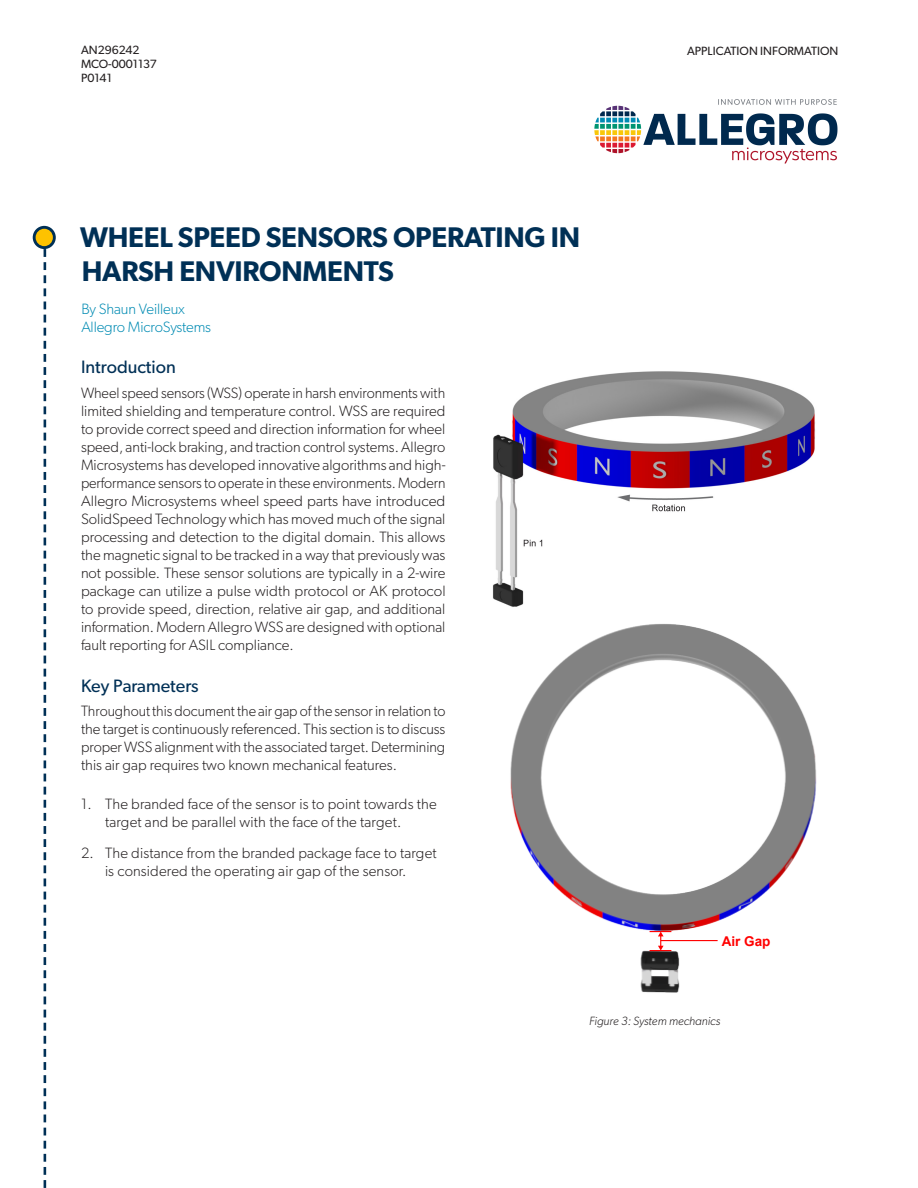
<style>
.page{position:relative;width:918px;height:1188px;background:#fff}
.page>*{position:absolute;margin:0;border:0;box-sizing:border-box;transform-origin:0 0}
.Headline{font:600 28.5px/34.2px "Gibson";letter-spacing:-.01em;color:#003056}
.Sub_Heading_2{font:18px "Gibson";color:#003056}
.Body_Copy{font:300 15px/18px "Gibson";letter-spacing:.01em;color:#231f20;text-align:justify}
.Author{font:300 15px "Gibson";letter-spacing:-.01em;color:#008bb3}
.t1{font:700 13.5px "Arial";color:#f00}
.t2{font:12px/14.4px "Gibson";color:#231f20}
.t3{font:italic 300 12px "Gibson";color:#231f20}
</style>
<div class="page">
<img style="left:594px;top:99px;width:244px;height:65px">
<svg style="left:33px;top:226px;width:23px;height:23px"></svg>
<div style="left:36px;top:229px;width:17px;height:17px;background:#fec200;border-radius:50%"></div>
<svg style="left:44px;top:249px;width:2px;height:939px"></svg>
<img style="left:493px;top:371px;width:322px;height:236px">
<img style="left:510px;top:624px;width:307px;height:369px">
<svg style="left:650px;top:931px;width:21px;height:20px"></svg>
<hr style="left:661px;top:940px;width:57px;height:1px;background:#f00">
<p class="t2" style="left:81px;top:42px;width:60px">AN296242</p>
<p class="t2" style="left:687px;top:43px;width:153px">APPLICATION INFORMATION</p>
<p class="t2" style="left:81px;top:57px;width:77px">MCO-0001137<br>P0141</p>
<p class="Headline" style="left:80px;top:220px;width:501px">WHEEL SPEED SENSORS OPERATING IN<br>HARSH ENVIRONMENTS</p>
<p class="Author" style="left:81px;top:299px;width:105px">By Shaun Veilleux</p>
<p class="Author" style="left:81px;top:317px;width:131px">Allegro MicroSystems</p>
<p class="Sub_Heading_2" style="left:81px;top:356px;width:96px">Introduction</p>
<p class="Body_Copy" style="left:81px;top:383px;width:366px">Wheel speed sensors (WSS) operate in harsh environments with limited shielding and temperature control. WSS are required to provide correct speed and direction information for wheel speed, anti-lock braking, and traction control systems. Allegro Microsystems has developed innovative algorithms and high&shy;performance sensors to operate in these environments. Modern Allegro Microsystems wheel speed parts have introduced SolidSpeed Technology which has moved much of the signal processing and detection to the digital domain. This allows the magnetic signal to be tracked in a way that previously was not possible. These sensor solutions are typically in a 2-wire package can utilize a pulse width protocol or AK protocol to provide speed, direction, relative air gap, and additional information. Modern Allegro WSS are designed with optional fault reporting for ASIL compliance.</p>
<p class="Sub_Heading_2" style="left:81px;top:675px;width:119px">Key Parameters</p>
<p class="Body_Copy" style="left:81px;top:702px;width:366px">Throughout this document the air gap of the sensor in relation to the target is continuously referenced. This section is to discuss proper WSS alignment with the associated target. Determining this air gap requires two known mechanical features.</p>
<p class="Body_Copy" style="left:105px;top:794px;width:333px;text-indent:-24px">1. The branded face of the sensor is to point towards the target and be parallel with the face of the target.</p>
<p class="Body_Copy" style="left:81px;top:844px;width:357px;text-align:center">2. The distance from the branded package face to target is considered the operating air gap of the sensor.</p>
<p class="t1" style="left:722px;top:932px;width:50px">Air Gap</p>
<p class="t3" style="left:589px;top:1014px;width:133px">Figure 3: System mechanics</p>
</div>
